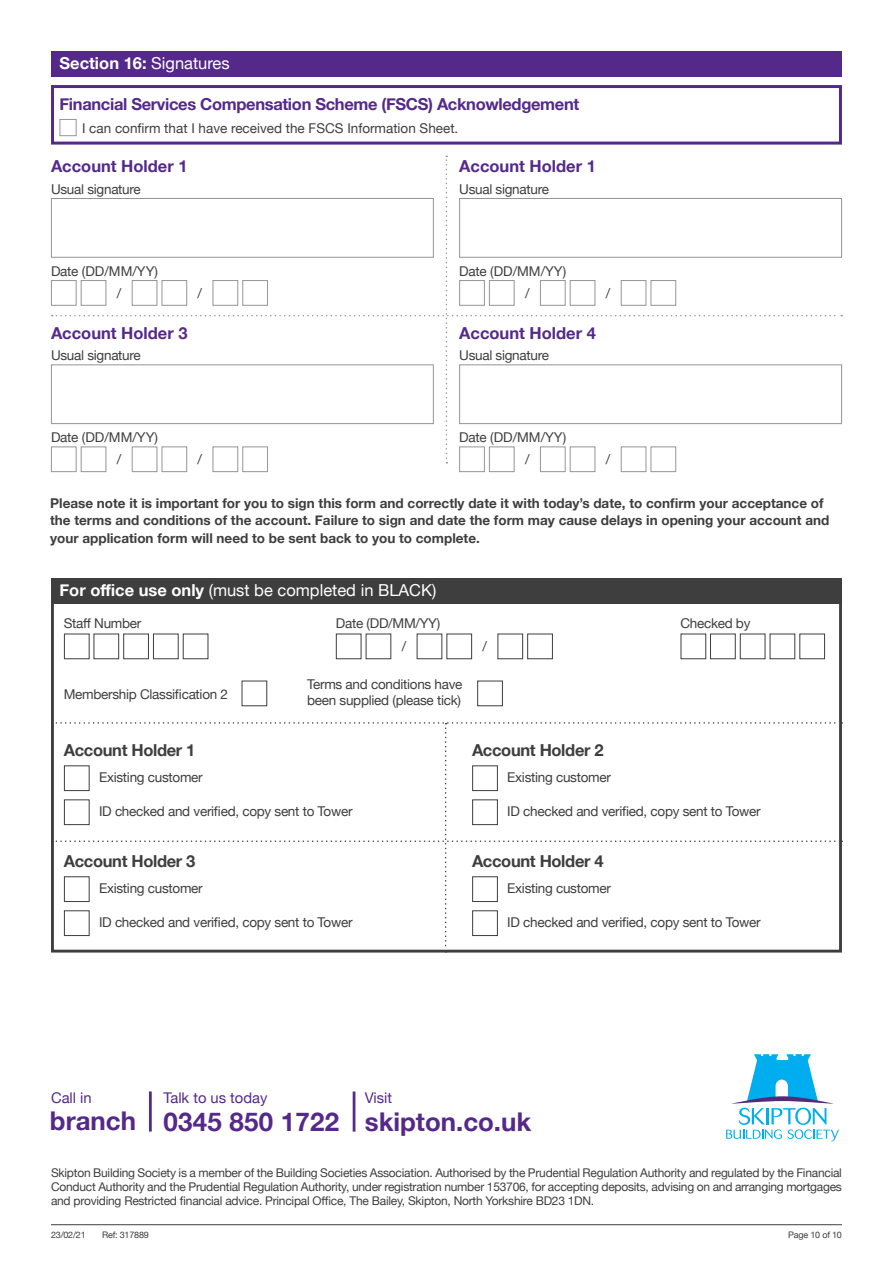
<style>
.page{position:relative;width:893px;height:1263px;background:#fff}
.page>*{position:absolute;margin:0;border:0;box-sizing:border-box;transform-origin:0 0}
.t1{font:700 25.8px "Helvetica Neue";color:#542989}
.t2{font:700 16.5px "Helvetica Neue";letter-spacing:-.02em;color:#3e3e3f}
.t3{font:700 16.5px "Helvetica Neue";letter-spacing:-.02em;color:#542989}
.t4{font:700 16.5px "Helvetica Neue";color:#542989}
.t5{font:16.5px "Helvetica Neue";color:#fff}
.t6{font:700 16.5px "Helvetica Neue";color:#fff}
.t7{font:14.7px "Helvetica Neue";color:#542989}
.t8{font:13.5px/16.2px "Helvetica Neue";letter-spacing:-.02em;color:#3e3e3f}
.t9{font:700 13.5px/17.1px "Helvetica Neue";color:#3e3e3f}
.t10{font:13.5px "Helvetica Neue";color:#3e3e3f}
.t11{font:12px/14.4px "Helvetica Neue";letter-spacing:-.02em;color:#3e3e3f;text-align:justify}
.t12{font:9px "Helvetica Neue";letter-spacing:-.02em;color:#3e3e3f}
.s1{font-weight:400}
.s2{font-weight:700}
</style>
<div class="page">
<hr style="left:51px;top:1224px;width:791px;height:1px;background:#3e3e3f">
<svg style="left:726px;top:1054px;width:113px;height:87px"></svg>
<div style="left:149px;top:1091px;width:3px;height:40px;border:1px solid #542989"></div>
<div style="left:353px;top:1091px;width:2px;height:41px;border:1px solid #542989"></div>
<div style="left:51px;top:578px;width:791px;height:26px;background:#3e3e3f"></div>
<div style="left:64px;top:634px;width:26px;height:25px;border:1px solid #3e3e3f"></div>
<div style="left:94px;top:634px;width:25px;height:25px;border:1px solid #3e3e3f"></div>
<div style="left:123px;top:634px;width:26px;height:25px;border:1px solid #3e3e3f"></div>
<div style="left:153px;top:634px;width:26px;height:25px;border:1px solid #3e3e3f"></div>
<div style="left:183px;top:634px;width:25px;height:25px;border:1px solid #3e3e3f"></div>
<div style="left:681px;top:634px;width:25px;height:25px;border:1px solid #3e3e3f"></div>
<div style="left:710px;top:634px;width:26px;height:25px;border:1px solid #3e3e3f"></div>
<div style="left:740px;top:634px;width:25px;height:25px;border:1px solid #3e3e3f"></div>
<div style="left:799px;top:634px;width:26px;height:25px;border:1px solid #3e3e3f"></div>
<div style="left:497px;top:634px;width:26px;height:25px;border:1px solid #3e3e3f"></div>
<div style="left:527px;top:634px;width:26px;height:25px;border:1px solid #3e3e3f"></div>
<div style="left:336px;top:634px;width:25px;height:25px;border:1px solid #3e3e3f"></div>
<div style="left:446px;top:634px;width:26px;height:25px;border:1px solid #3e3e3f"></div>
<div style="left:242px;top:681px;width:25px;height:25px;border:1px solid #3e3e3f"></div>
<div style="left:477px;top:681px;width:26px;height:25px;border:1px solid #3e3e3f"></div>
<svg style="left:52px;top:722px;width:790px;height:230px"></svg>
<div style="left:51px;top:85px;width:791px;height:60px;border:3px solid #542989"></div>
<div style="left:51px;top:280px;width:26px;height:26px;border:1px solid #939598"></div>
<div style="left:213px;top:446px;width:25px;height:26px;border:1px solid #939598"></div>
<div style="left:242px;top:446px;width:26px;height:26px;border:1px solid #939598"></div>
<div style="left:51px;top:446px;width:26px;height:26px;border:1px solid #939598"></div>
<div style="left:81px;top:446px;width:25px;height:26px;border:1px solid #939598"></div>
<div style="left:132px;top:446px;width:25px;height:26px;border:1px solid #939598"></div>
<div style="left:162px;top:446px;width:25px;height:26px;border:1px solid #939598"></div>
<div style="left:621px;top:446px;width:25px;height:26px;border:1px solid #939598"></div>
<div style="left:651px;top:446px;width:25px;height:26px;border:1px solid #939598"></div>
<div style="left:459px;top:446px;width:26px;height:26px;border:1px solid #939598"></div>
<div style="left:489px;top:446px;width:25px;height:26px;border:1px solid #939598"></div>
<div style="left:540px;top:446px;width:26px;height:26px;border:1px solid #939598"></div>
<div style="left:570px;top:446px;width:25px;height:26px;border:1px solid #939598"></div>
<div style="left:60px;top:119px;width:17px;height:17px;border:1px solid #939598"></div>
<div style="left:51px;top:51px;width:791px;height:26px;background:#542989"></div>
<svg style="left:52px;top:156px;width:790px;height:307px"></svg>
<p class="t6" style="left:60px;top:50px;width:172px">Section 16: <span class="s1">Signatures</span></p>
<p class="t3" style="left:60px;top:91px;width:521px">Financial Services Compensation Scheme (FSCS) Acknowledgement</p>
<p class="t10" style="left:82px;top:118px;width:378px">I can confirm that I have received the FSCS Information Sheet.</p>
<p class="t4" style="left:51px;top:154px;width:138px">Account Holder 1</p>
<p class="t8" style="left:51px;top:182px;width:91px">Usual signature</p>
<p class="t4" style="left:459px;top:154px;width:138px">Account Holder 1</p>
<p class="t8" style="left:459px;top:182px;width:91px">Usual signature</p>
<p class="t8" style="left:51px;top:264px;width:108px">Date (DD/MM/YY)</p>
<p class="t8" style="left:117px;top:286px;width:6px">/</p>
<p class="t8" style="left:198px;top:286px;width:6px">/</p>
<p class="t8" style="left:459px;top:264px;width:108px">Date (DD/MM/YY)</p>
<p class="t8" style="left:525px;top:286px;width:6px">/</p>
<p class="t8" style="left:606px;top:286px;width:6px">/</p>
<p class="t4" style="left:51px;top:320px;width:138px">Account Holder 3</p>
<p class="t8" style="left:51px;top:348px;width:91px">Usual signature</p>
<p class="t4" style="left:459px;top:320px;width:138px">Account Holder 4</p>
<p class="t8" style="left:459px;top:348px;width:91px">Usual signature</p>
<p class="t8" style="left:51px;top:430px;width:108px">Date (DD/MM/YY)</p>
<p class="t8" style="left:117px;top:452px;width:6px">/</p>
<p class="t8" style="left:198px;top:452px;width:6px">/</p>
<p class="t8" style="left:459px;top:430px;width:108px">Date (DD/MM/YY)</p>
<p class="t8" style="left:525px;top:452px;width:6px">/</p>
<p class="t8" style="left:606px;top:452px;width:6px">/</p>
<p class="t9" style="left:50px;top:495px;width:781px">Please note it is important for you to sign this form and correctly date it with today’s date, to confirm your acceptance of the terms and conditions of the account. Failure to sign and date the form may cause delays in opening your account and your application form will need to be sent back to you to complete.</p>
<p class="t5" style="left:60px;top:578px;width:378px"><span class="s2">For office use only</span> (must be completed in BLACK)</p>
<p class="t8" style="left:64px;top:616px;width:79px">Staff Number</p>
<p class="t8" style="left:336px;top:616px;width:106px">Date (DD/MM/YY)</p>
<p class="t8" style="left:680px;top:616px;width:72px">Checked by</p>
<p class="t8" style="left:402px;top:639px;width:6px">/</p>
<p class="t8" style="left:482px;top:639px;width:6px">/</p>
<p class="t8" style="left:64px;top:687px;width:166px">Membership Classification 2</p>
<p class="t8" style="left:307px;top:677px;width:157px">Terms and conditions have been supplied (please tick)</p>
<p class="t2" style="left:64px;top:737px;width:133px">Account Holder 1</p>
<p class="t8" style="left:99px;top:770px;width:105px">Existing customer</p>
<p class="t8" style="left:99px;top:804px;width:255px">ID checked and verified, copy sent to Tower</p>
<p class="t2" style="left:64px;top:848px;width:133px">Account Holder 3</p>
<p class="t8" style="left:99px;top:881px;width:105px">Existing customer</p>
<p class="t8" style="left:99px;top:915px;width:255px">ID checked and verified, copy sent to Tower</p>
<p class="t2" style="left:472px;top:737px;width:133px">Account Holder 2</p>
<p class="t8" style="left:507px;top:770px;width:105px">Existing customer</p>
<p class="t8" style="left:507px;top:804px;width:255px">ID checked and verified, copy sent to Tower</p>
<p class="t2" style="left:472px;top:848px;width:133px">Account Holder 4</p>
<p class="t8" style="left:507px;top:881px;width:105px">Existing customer</p>
<p class="t8" style="left:507px;top:915px;width:255px">ID checked and verified, copy sent to Tower</p>
<p class="t7" style="left:51px;top:1087px;width:42px">Call in</p>
<p class="t1" style="left:50px;top:1101px;width:88px">branch</p>
<p class="t7" style="left:164px;top:1087px;width:105px">Talk to us today</p>
<p class="t1" style="left:164px;top:1101px;width:177px">0345 850 1722</p>
<p class="t7" style="left:365px;top:1087px;width:29px">Visit</p>
<p class="t1" style="left:365px;top:1101px;width:168px">skipton.co.uk</p>
<p class="t11" style="left:51px;top:1166px;width:792px">Skipton Building Society is a member of the Building Societies Association. Authorised by the Prudential Regulation Authority and regulated by the Financial Conduct Authority and the Prudential Regulation Authority, under registration number 153706, for accepting deposits, advising on and arranging mortgages and providing Restricted financial advice. Principal Office, The Bailey, Skipton, North Yorkshire BD23 1DN.</p>
<p class="t12" style="left:51px;top:1228px;width:36px">23/02/21</p>
<p class="t12" style="left:102px;top:1228px;width:48px">Ref: 317889</p>
<p class="t12" style="left:788px;top:1228px;width:55px">Page 10 of 10</p>
</div>
